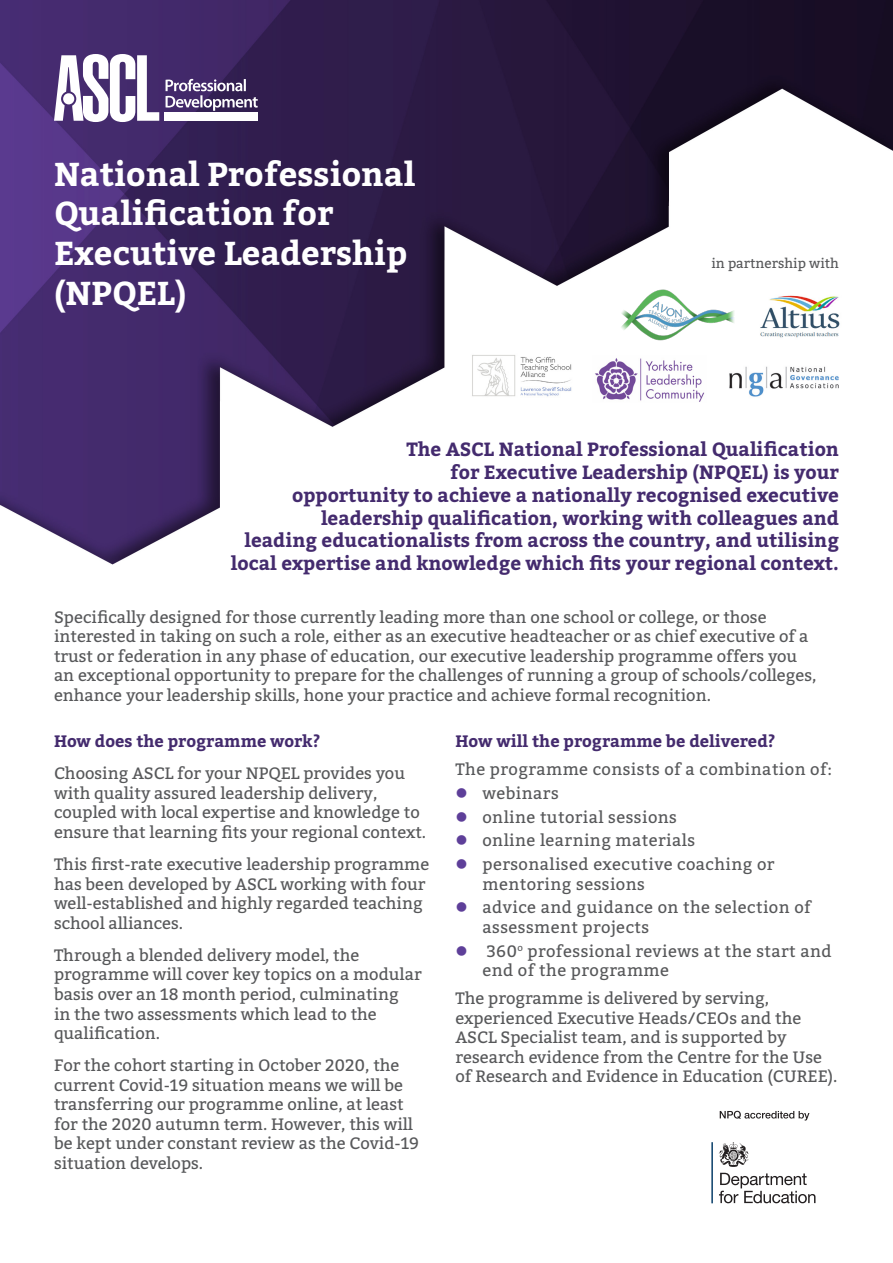
<style>
.page{position:relative;width:893px;height:1263px;background:#fff}
.page>*{position:absolute;margin:0;border:0;box-sizing:border-box;transform-origin:0 0}
.t1{font:700 33px "Bitter";color:#fff}
.text{font:700 19.05px/22.8px "Bitter";color:#442b6e;text-align:right}
.Main_text{font:16.5px/19.5px "Bitter";color:#57585a}
.Main_text-2{font:16.5px/19.5px "Bitter";letter-spacing:.025em;color:#57585a}
.Main_text-3{font:700 16.5px "Bitter";color:#442b6e}
.Bullets{font:16.5px "Bitter";letter-spacing:.025em;color:#57585a}
.t2{font:13.5px "Bitter";color:#57585a}
.s1{color:#5e3f99}
</style>
<div class="page">
<img style="left:0;top:0;width:893px;height:564px">
<svg style="left:54px;top:54px;width:105px;height:68px"></svg>
<div style="left:63px;top:93px;width:11px;height:11px;background:#fff;border-radius:50%"></div>
<div style="left:165px;top:112px;width:93px;height:9px;background:#fff"></div>
<svg style="left:166px;top:79px;width:92px;height:32px;background:#71618a"></svg>
<hr style="left:711px;top:1142px;width:2px;height:61px;background:#003864">
<svg style="left:719px;top:1142px;width:30px;height:25px"></svg>
<svg style="left:719px;top:1173px;width:96px;height:30px"></svg>
<svg style="left:720px;top:1111px;width:89px;height:9px"></svg>
<img style="left:754px;top:290px;width:93px;height:51px">
<img style="left:621px;top:289px;width:114px;height:52px">
<img style="left:468px;top:352px;width:109px;height:50px">
<img style="left:592px;top:355px;width:115px;height:47px">
<img style="left:718px;top:355px;width:133px;height:53px">
<p class="t1" style="left:54px;top:153px;width:363px">National Professional</p>
<p class="t1" style="left:54px;top:192px;width:281px">Qualification for</p>
<p class="t1" style="left:54px;top:232px;width:355px">Executive Leadership</p>
<p class="t1" style="left:54px;top:271px;width:134px">(NPQEL)</p>
<p class="t2" style="left:711px;top:255px;width:129px">in partnership with</p>
<p class="text" style="left:231px;top:438px;width:609px">The ASCL National Professional Qualification<br>for Executive Leadership (NPQEL) is your<br>opportunity to achieve a nationally recognised executive leadership qualification, working with colleagues and<br>leading educationalists from across the country, and utilising local expertise and knowledge which fits your regional context.</p>
<p class="Main_text" style="left:54px;top:607px;width:764px">Specifically designed for those currently leading more than one school or college, or those interested in taking on such a role, either as an executive headteacher or as chief executive of a trust or federation in any phase of education, our executive leadership programme offers you an exceptional opportunity to prepare for the challenges of running a group of schools/colleges, enhance your leadership skills, hone your practice and achieve formal recognition.</p>
<p class="Main_text-3" style="left:54px;top:731px;width:268px">How does the programme work?</p>
<p class="Main_text" style="left:54px;top:764px;width:374px">Choosing ASCL for your NPQEL provides you with quality assured leadership delivery, coupled with local expertise and knowledge to ensure that learning fits your regional context.</p>
<p class="Main_text" style="left:54px;top:855px;width:377px">This first-rate executive leadership programme has been developed by ASCL working with four well-established and highly regarded teaching school alliances.</p>
<p class="Main_text" style="left:54px;top:945px;width:369px">Through a blended delivery model, the programme will cover key topics on a modular basis over an 18 month period, culminating<br>in the two assessments which lead to the qualification.</p>
<p class="Main_text" style="left:54px;top:1056px;width:367px">For the cohort starting in October 2020, the current Covid-19 situation means we will be transferring our programme online, at least for the 2020 autumn term. However, this will be kept under constant review as the Covid-19 situation develops.</p>
<p class="Main_text-3" style="left:455px;top:731px;width:322px">How will the programme be delivered?</p>
<p class="Bullets" style="left:455px;top:759px;width:378px">The programme consists of a combination of:</p>
<p class="Main_text-2" style="left:455px;top:783px;width:105px"><span class="s1">●</span> webinars</p>
<p class="Main_text-2" style="left:455px;top:807px;width:223px"><span class="s1">●</span> online tutorial sessions</p>
<p class="Main_text-2" style="left:455px;top:831px;width:241px"><span class="s1">●</span> online learning materials</p>
<p class="Main_text-2" style="left:482px;top:855px;width:294px;text-indent:-27px"><span class="s1">●</span> personalised executive coaching or mentoring sessions</p>
<p class="Main_text-2" style="left:482px;top:898px;width:330px;text-indent:-27px"><span class="s1">●</span> advice and guidance on the selection of assessment projects</p>
<p class="Main_text-2" style="left:482px;top:941px;width:351px;text-indent:-27px"><span class="s1">●</span> 360<sup>o</sup> professional reviews at the start and end of the programme</p>
<p class="Main_text" style="left:455px;top:989px;width:384px">The programme is delivered by serving, experienced Executive Heads/CEOs and the ASCL Specialist team, and is supported by research evidence from the Centre for the Use of Research and Evidence in Education (CUREE).</p>
</div>
